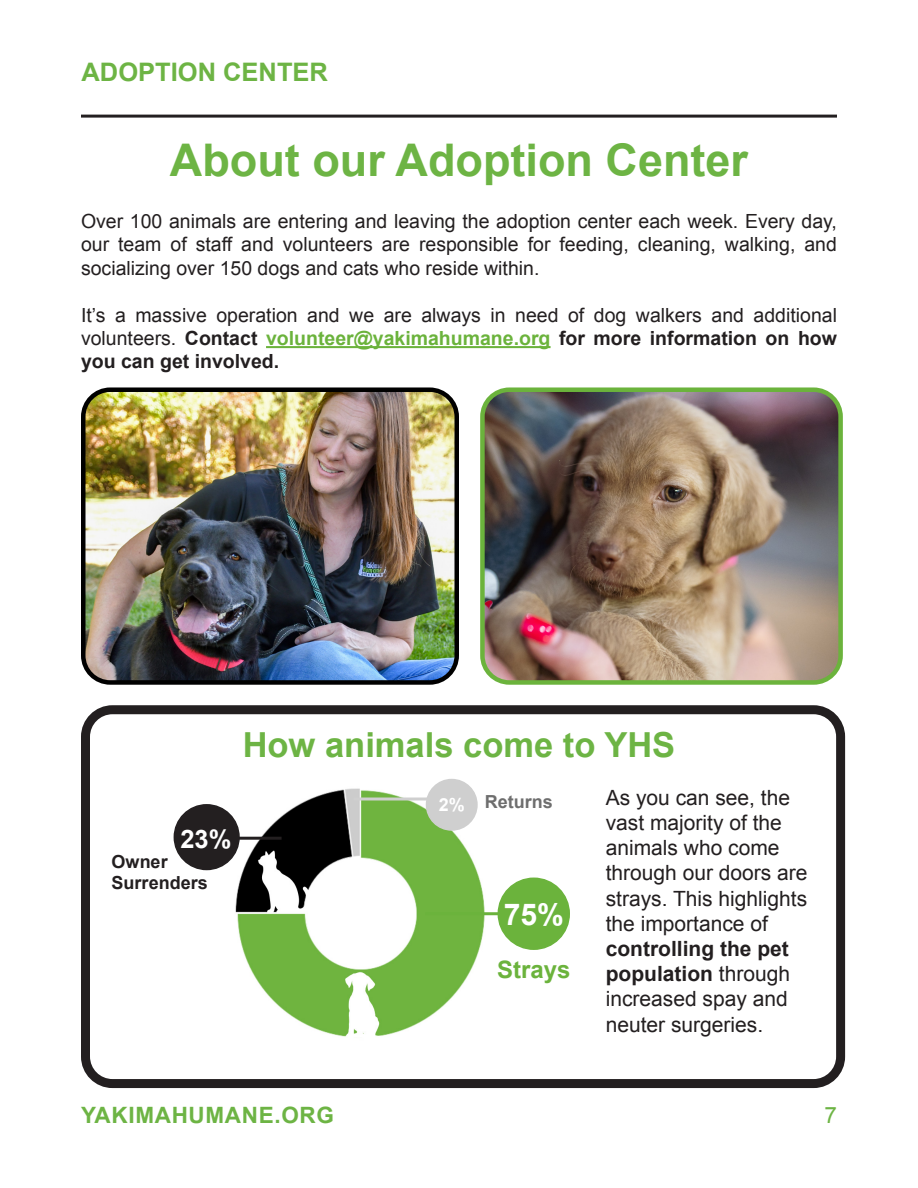
<style>
.page{position:relative;width:918px;height:1188px;background:#fff}
.page>*{position:absolute;margin:0;border:0;box-sizing:border-box;transform-origin:0 0}
.t1{font:700 45px "Arial";color:#6db444}
.t2{font:700 34.5px "Arial";color:#6db444}
.t3{font:700 30px "Arial";color:#fff}
.t4{font:700 25.5px "Arial";color:#6db444}
.t5{font:700 25.5px "Arial";color:#fff}
.t6{font:700 24px "Arial";color:#6bb33c}
.t7{font:700 22.5px "Arial";letter-spacing:.03em;color:#6db444}
.t8{font:22.5px "Arial";color:#6db444}
.Paragraph_Style_1{font:21px/25.2px "Arial";color:#231f20}
.Paragraph_Style_1-2{font:19.5px/23.4px "Arial";color:#231f20;text-align:justify}
.t9{font:700 18px "Arial";color:#231f20}
.t10{font:700 18px "Arial";color:#6e6e6e}
.t11{font:700 18px "Arial";color:#fff}
.s1{font-weight:700}
.s2{font-weight:700;color:#6bb33c}
</style>
<div class="page">
<hr style="left:81px;top:115px;width:756px;height:3px;background:#231f20">
<hr style="left:266px;top:346px;width:285px;height:2px;background:#6bb33c">
<div style="left:81px;top:705px;width:764px;height:383px;border:9px solid #231f20;border-radius:27px"></div>
<img style="left:86px;top:392px;width:368px;height:288px">
<div style="left:81px;top:387px;width:378px;height:298px;border:4px solid #000;border-radius:27px"></div>
<img style="left:485px;top:392px;width:353px;height:288px">
<div style="left:480px;top:387px;width:363px;height:298px;border:4px solid #6bb33c;border-radius:27px"></div>
<img style="left:213px;top:779px;width:298px;height:258px">
<hr style="left:235px;top:837px;width:47px;height:3px;background:#231f20">
<div style="left:174px;top:805px;width:65px;height:64px;background:#231f20;border-radius:50%"></div>
<div style="left:174px;top:804px;width:66px;height:66px;border:2px solid #231f20;border-radius:50%"></div>
<hr style="left:353px;top:798px;width:81px;height:3px;background:#cfcfcf">
<div style="left:427px;top:780px;width:50px;height:50px;background:#cfcfcf;border-radius:50%"></div>
<div style="left:426px;top:779px;width:52px;height:52px;border:2px solid #cfcfcf;border-radius:50%"></div>
<hr style="left:425px;top:912px;width:80px;height:3px;background:#6bb33c">
<div style="left:498px;top:878px;width:71px;height:71px;background:#6bb33c;border-radius:50%"></div>
<div style="left:498px;top:878px;width:72px;height:72px;border:2px solid #6bb33c;border-radius:50%"></div>
<p class="t4" style="left:82px;top:55px;width:248px">ADOPTION CENTER</p>
<p class="t1" style="left:170px;top:130px;width:580px">About our Adoption Center</p>
<p class="Paragraph_Style_1-2" style="left:81px;top:210px;width:757px">Over 100 animals are entering and leaving the adoption center each week. Every day, our team of staff and volunteers are responsible for feeding, cleaning, walking, and socializing over 150 dogs and cats who reside within.</p>
<p class="Paragraph_Style_1-2" style="left:81px;top:303px;width:758px">It’s a massive operation and we are always in need of dog walkers and additional volunteers. <span class="s1">Contact</span> <span class="s2">volunteer@yakimahumane.org</span> <span class="s1">for more information on how you can get involved.</span></p>
<p class="t5" style="left:180px;top:822px;width:53px">23%</p>
<p class="t9" style="left:112px;top:849px;width:58px">Owner</p>
<p class="t9" style="left:112px;top:871px;width:98px">Surrenders</p>
<p class="t2" style="left:243px;top:722px;width:434px">How animals come to YHS</p>
<p class="t11" style="left:439px;top:792px;width:28px">2%</p>
<p class="t10" style="left:485px;top:789px;width:70px">Returns</p>
<p class="t3" style="left:504px;top:894px;width:62px">75%</p>
<p class="t6" style="left:497px;top:953px;width:75px">Strays</p>
<p class="Paragraph_Style_1" style="left:606px;top:785px;width:203px">As you can see, the vast majority of the animals who come through our doors are strays. This highlights the importance of <span class="s1">controlling the pet population</span> through increased spay and neuter surgeries.</p>
<p class="t7" style="left:81px;top:1100px;width:255px">YAKIMAHUMANE.ORG</p>
<p class="t8" style="left:824px;top:1101px;width:14px">7</p>
</div>
